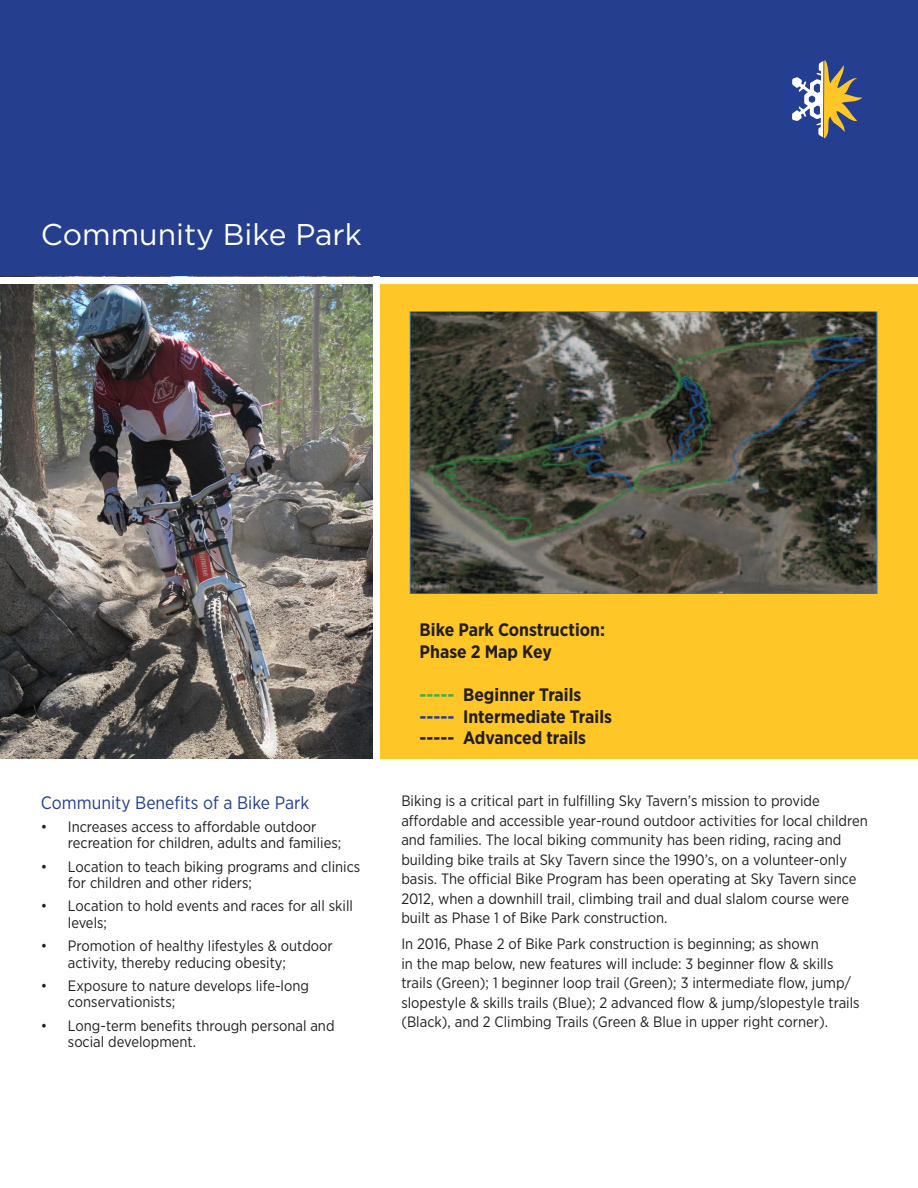
<style>
.page{position:relative;width:918px;height:1188px;background:#fff}
.page>*{position:absolute;margin:0;border:0;box-sizing:border-box;transform-origin:0 0}
.t1{font:30px "Gotham";color:#fff}
.t2{font:700 18px/21.6px "Gotham Narrow";color:#231f20}
.t3{font:18px "Gotham Narrow";color:#233e92}
.t4{font:15px/19.5px "Gotham Narrow";color:#231f20}
.s1{color:#40ae49}
.s2{color:#253f8e}
</style>
<div class="page">
<div style="left:0;top:0;width:918px;height:280px;background:#253f8e"></div>
<img style="left:0;top:284px;width:373px;height:475px">
<div style="left:373px;top:280px;width:545px;height:490px;background:#fec627"></div>
<div style="left:373px;top:277px;width:7px;height:620px;background:#fff"></div>
<div style="left:0;top:277px;width:918px;height:7px;background:#fff"></div>
<div style="left:0;top:759px;width:918px;height:23px;background:#fff"></div>
<div style="left:782px;top:57px;width:84px;height:84px;background:#233e92;border-radius:50%"></div>
<svg style="left:792px;top:60px;width:70px;height:78px"></svg>
<img style="left:410px;top:311px;width:468px;height:283px">
<h1 class="t1" style="left:41px;top:218px;width:322px">Community Bike Park</h1>
<p class="t3" style="left:41px;top:791px;width:270px">Community Benefits of a Bike Park</p>
<p class="t4" style="left:68px;top:818px;width:275px;line-height:16.5px;text-indent:-27px">• Increases access to affordable outdoor recreation for children, adults and families;</p>
<p class="t4" style="left:68px;top:858px;width:294px;line-height:16.5px;text-indent:-27px">• Location to teach biking programs and clinics for children and other riders;</p>
<p class="t4" style="left:68px;top:897px;width:287px;line-height:16.5px;text-indent:-27px">• Location to hold events and races for all skill levels;</p>
<p class="t4" style="left:68px;top:937px;width:266px;line-height:16.5px;text-indent:-27px">• Promotion of healthy lifestyles &amp; outdoor activity, thereby reducing obesity;</p>
<p class="t4" style="left:68px;top:977px;width:243px;line-height:16.5px;text-indent:-27px">• Exposure to nature develops life-long conservationists;</p>
<p class="t4" style="left:68px;top:1017px;width:268px;line-height:16.5px;text-indent:-27px">• Long-term benefits through personal and social development.</p>
<p class="t2" style="left:420px;top:619px;width:187px">Bike Park Construction:<br>Phase 2 Map Key</p>
<p class="t2" style="left:420px;top:684px;width:194px"><span class="s1">-----</span> Beginner Trails <span class="s2">-----</span> Intermediate Trails ----- Advanced trails</p>
<p class="t4" style="left:401px;top:791px;width:468px">Biking is a critical part in fulfilling Sky Tavern’s mission to provide affordable and accessible year-round outdoor activities for local children and families. The local biking community has been riding, racing and building bike trails at Sky Tavern since the 1990’s, on a volunteer-only basis. The official Bike Program has been operating at Sky Tavern since 2012, when a downhill trail, climbing trail and dual slalom course were built as Phase 1 of Bike Park construction.</p>
<p class="t4" style="left:401px;top:934px;width:460px">In 2016, Phase 2 of Bike Park construction is beginning; as shown<br>in the map below, new features will include: 3 beginner flow &amp; skills trails (Green); 1 beginner loop trail (Green); 3 intermediate flow, jump/ slopestyle &amp; skills trails (Blue); 2 advanced flow &amp; jump/slopestyle trails (Black), and 2 Climbing Trails (Green &amp; Blue in upper right corner).</p>
</div>
